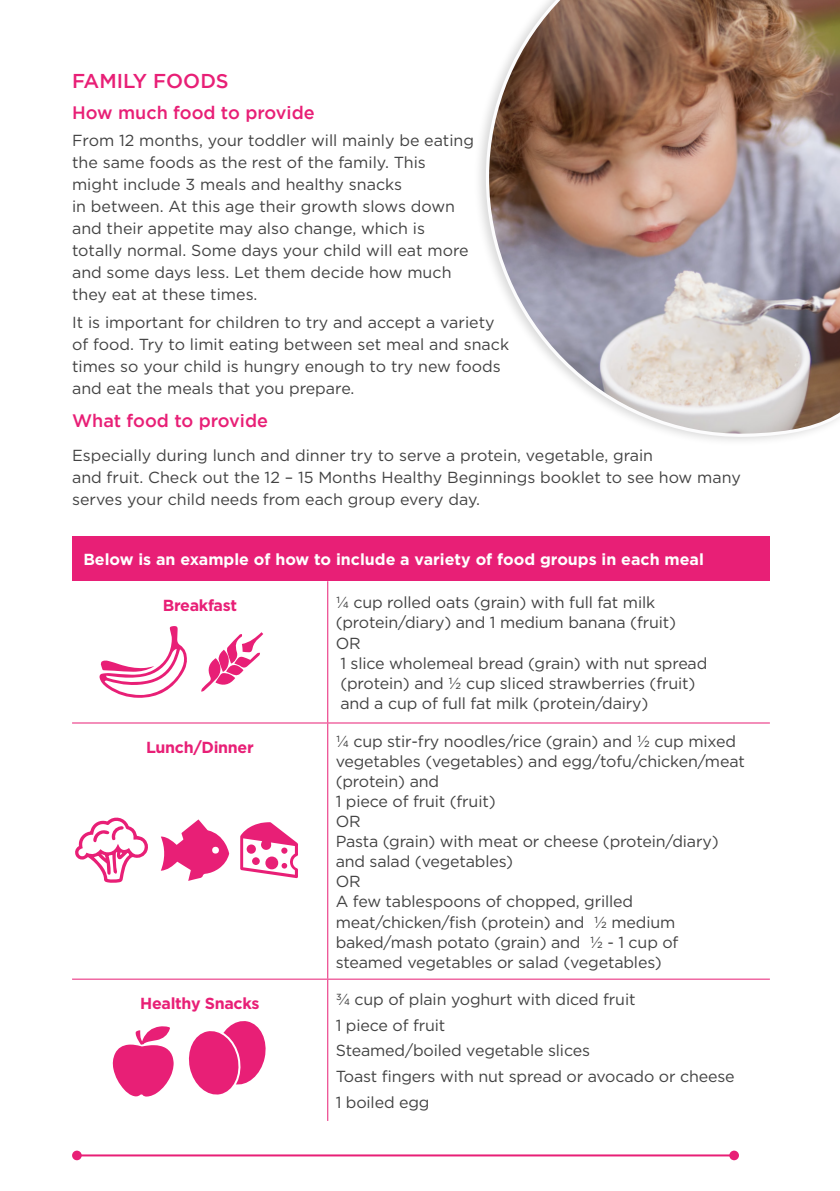
<style>
.page{position:relative;width:840px;height:1191px;background:#fff}
.page>*{position:absolute;margin:0;border:0;box-sizing:border-box;transform-origin:0 0}
.t1{font:20px "Gotham HTF Medium 2";color:#e81f76}
.t2{font:18px "Gotham HTF Medium 2";color:#e81f76}
.t3{font:16px/20px "Gotham";letter-spacing:-.01em;color:#424242}
.t4{font:700 16px "Gotham";color:#fff}
.t5{font:700 16px "Gotham";letter-spacing:-.02em;color:#e81f76}
</style>
<div class="page">
<img style="left:484px;top:0;width:355px;height:438px">
<div style="left:72px;top:536px;width:697px;height:45px;background:#e81f76"></div>
<hr style="left:327px;top:581px;width:1px;height:141px;background:#e81f76">
<hr style="left:72px;top:722px;width:255px;height:1px;background:#e81f76">
<hr style="left:327px;top:722px;width:442px;height:1px;background:#e81f76">
<hr style="left:327px;top:723px;width:1px;height:255px;background:#e81f76">
<hr style="left:72px;top:978px;width:255px;height:1px;background:#e81f76">
<hr style="left:327px;top:978px;width:442px;height:1px;background:#e81f76">
<hr style="left:327px;top:979px;width:1px;height:142px;background:#e81f76">
<svg style="left:201px;top:632px;width:62px;height:59px"></svg>
<svg style="left:240px;top:822px;width:58px;height:56px"></svg>
<svg style="left:99px;top:626px;width:88px;height:72px"></svg>
<svg style="left:161px;top:819px;width:68px;height:62px"></svg>
<svg style="left:188px;top:1021px;width:78px;height:74px"></svg>
<svg style="left:112px;top:1026px;width:61px;height:71px"></svg>
<svg style="left:73px;top:817px;width:75px;height:163px"></svg>
<div style="left:72px;top:1150px;width:10px;height:10px;background:#e81f76;border-radius:50%"></div>
<hr style="left:77px;top:1154px;width:658px;height:2px;background:#e81f76">
<div style="left:729px;top:1150px;width:9px;height:10px;background:#e81f76;border-radius:50%"></div>
<p class="t1" style="left:72px;top:70px;width:158px">FAMILY FOODS</p>
<p class="t2" style="left:72px;top:102px;width:244px">How much food to provide</p>
<p class="t3" style="left:72px;top:129px;width:403px;line-height:22px">From 12 months, your toddler will mainly be eating the same foods as the rest of the family. This might include 3 meals and healthy snacks<br>in between. At this age their growth slows down and their appetite may also change, which is totally normal. Some days your child will eat more and some days less. Let them decide how much they eat at these times.</p>
<p class="t3" style="left:72px;top:311px;width:438px;line-height:22px">It is important for children to try and accept a variety of food. Try to limit eating between set meal and snack times so your child is hungry enough to try new foods and eat the meals that you prepare.</p>
<p class="t2" style="left:72px;top:411px;width:197px">What food to provide</p>
<p class="t3" style="left:72px;top:444px;width:670px;line-height:22px">Especially during lunch and dinner try to serve a protein, vegetable, grain<br>and fruit. Check out the 12 – 15 Months Healthy Beginnings booklet to see how many serves your child needs from each group every day.</p>
<p class="t4" style="left:83px;top:549px;width:621px">Below is an example of how to include a variety of food groups in each meal</p>
<p class="t5" style="left:163px;top:595px;width:76px">Breakfast</p>
<p class="t3" style="left:335px;top:592px;width:373px">¼ cup rolled oats (grain) with full fat milk (protein/diary) and 1 medium banana (fruit)<br>OR<br>1 slice wholemeal bread (grain) with nut spread (protein) and ½ cup sliced strawberries (fruit) and a cup of full fat milk (protein/dairy)</p>
<p class="t5" style="left:146px;top:736px;width:109px">Lunch/Dinner</p>
<p class="t3" style="left:335px;top:731px;width:410px">¼ cup stir-fry noodles/rice (grain) and ½ cup mixed vegetables (vegetables) and egg/tofu/chicken/meat (protein) and<br>1 piece of fruit (fruit)<br>OR<br>Pasta (grain) with meat or cheese (protein/diary) and salad (vegetables)<br>OR<br>A few tablespoons of chopped, grilled meat/chicken/fish (protein) and ½ medium baked/mash potato (grain) and ½ - 1 cup of steamed vegetables or salad (vegetables)</p>
<p class="t5" style="left:140px;top:992px;width:121px">Healthy Snacks</p>
<p class="t3" style="left:335px;top:986px;width:400px;line-height:25.6px">¾ cup of plain yoghurt with diced fruit<br>1 piece of fruit<br>Steamed/boiled vegetable slices<br>Toast fingers with nut spread or avocado or cheese<br>1 boiled egg</p>
</div>
